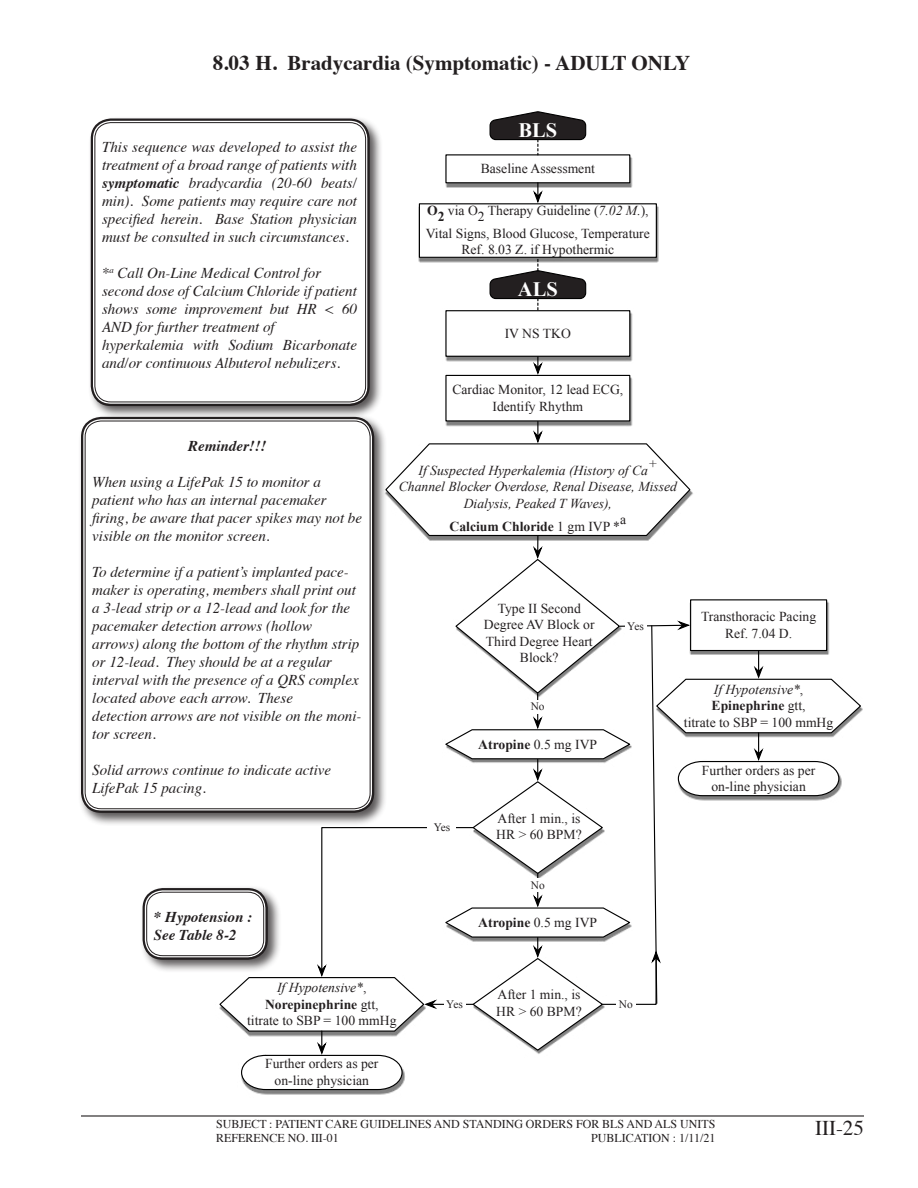
<style>
.page{position:relative;width:918px;height:1188px;background:#fff}
.page>*{position:absolute;margin:0;border:0;box-sizing:border-box;transform-origin:0 0}
.t1{font:700 21px "Times";color:#231f20}
.t2{font:21px "Times";color:#231f20}
.t3{font:700 20.55px "Times New Roman";color:#fff}
.t4{font:italic 15px/18px "Times";color:#231f20}
.t5{font:italic 700 15px/18px "Times";color:#231f20}
.t6{font:13.65px/16.5px "Times New Roman";color:#231f20;text-align:center}
.t7{font:italic 13.65px/23.4px "Times New Roman";color:#231f20}
.t8{font:700 13.65px "Times New Roman";color:#231f20}
.t9{font:12px/14.4px "Times";color:#231f20}
.t10{font:11.4px "Times New Roman";color:#231f20}
.s1{font-weight:700}
.s2{font-style:italic}
.s3{font-weight:700;font-style:normal}
.s4{font-style:normal}
.s5{font-weight:400}
</style>
<div class="page">
<hr style="left:81px;top:1115px;width:783px;height:2px;background:#231f20">
<img style="left:445px;top:154px;width:188px;height:34px">
<img style="left:418px;top:203px;width:241px;height:60px">
<img style="left:446px;top:374px;width:187px;height:48px">
<img style="left:445px;top:310px;width:188px;height:52px">
<img style="left:252px;top:1091px;width:143px;height:4px">
<div style="left:446px;top:155px;width:184px;height:28px;background:#fff"></div>
<div style="left:445px;top:154px;width:185px;height:29px;border:1px solid #000"></div>
<div style="left:419px;top:204px;width:237px;height:53px;background:#fff"></div>
<div style="left:419px;top:203px;width:238px;height:55px;border:1px solid #000"></div>
<div style="left:446px;top:375px;width:184px;height:46px;background:#fff"></div>
<div style="left:445px;top:375px;width:185px;height:47px;border:1px solid #000"></div>
<div style="left:446px;top:311px;width:184px;height:45px;background:#fff"></div>
<div style="left:445px;top:310px;width:185px;height:47px;border:1px solid #000"></div>
<svg style="left:489px;top:111px;width:98px;height:44px"></svg>
<svg style="left:489px;top:257px;width:98px;height:54px"></svg>
<svg style="left:532px;top:357px;width:12px;height:18px"></svg>
<svg style="left:532px;top:183px;width:12px;height:20px"></svg>
<svg style="left:219px;top:422px;width:643px;height:669px"></svg>
<div style="left:88px;top:116px;width:296px;height:304px;background:#231f20;opacity:.75"></div>
<div style="left:93px;top:121px;width:275px;height:283px;background:#fff;border-radius:18px"></div>
<div style="left:91px;top:118px;width:279px;height:288px;border:2px solid #231f20;border-radius:19px"></div>
<div style="left:94px;top:122px;width:272px;height:280px;border:1px solid #231f20;border-radius:16px"></div>
<div style="left:78px;top:414px;width:310px;height:412px;background:#231f20;opacity:.75"></div>
<div style="left:83px;top:419px;width:289px;height:392px;background:#fff;border-radius:18px"></div>
<div style="left:81px;top:417px;width:293px;height:396px;border:2px solid #231f20;border-radius:19px"></div>
<div style="left:85px;top:421px;width:286px;height:388px;border:1px solid #231f20;border-radius:16px"></div>
<div style="left:140px;top:885px;width:141px;height:89px;background:#231f20;opacity:.75"></div>
<div style="left:145px;top:890px;width:121px;height:68px;background:#fff;border-radius:18px"></div>
<div style="left:143px;top:888px;width:125px;height:72px;border:2px solid #231f20;border-radius:19px"></div>
<div style="left:146px;top:892px;width:118px;height:64px;border:1px solid #231f20;border-radius:16px"></div>
<h1 class="t1" style="left:213px;top:43px;width:479px">8.03 H. Bradycardia (Symptomatic) - ADULT ONLY</h1>
<p class="t4" style="left:102px;top:137px;width:257px;text-align:justify">This sequence was developed to assist the treatment of a broad range of patients with <span class="s1">symptomatic</span> bradycardia (20-60 beats/ min). Some patients may require care not specified herein. Base Station physician must be consulted in such circumstances.</p>
<p class="t4" style="left:102px;top:263px;width:256px">*<sup>a</sup> Call On-Line Medical Control for second dose of Calcium Chloride if patient shows some improvement but HR &lt; 60<br>AND for further treatment of hyperkalemia with Sodium Bicarbonate and/or continuous Albuterol nebulizers.</p>
<p class="t5" style="left:188px;top:435px;width:80px">Reminder!!!</p>
<p class="t4" style="left:92px;top:472px;width:271px">When using a LifePak 15 to monitor a patient who has an internal pacemaker firing, be aware that pacer spikes may not be visible on the monitor screen.</p>
<p class="t4" style="left:92px;top:562px;width:271px">To determine if a patient’s implanted pace&shy;maker is operating, members shall print out a 3-lead strip or a 12-lead and look for the pacemaker detection arrows (hollow arrows) along the bottom of the rhythm strip or 12-lead. They should be at a regular interval with the presence of a QRS complex located above each arrow. These<br>detection arrows are not visible on the moni&shy;tor screen.</p>
<p class="t4" style="left:92px;top:760px;width:241px">Solid arrows continue to indicate active<br>LifePak 15 pacing.</p>
<p class="t5" style="left:154px;top:906px;width:100px">* Hypotension :<br>See Table 8-2</p>
<h2 class="t3" style="left:519px;top:116px;width:40px">BLS</h2>
<p class="t6" style="left:481px;top:160px;width:116px">Baseline Assessment</p>
<p class="t6" style="left:426px;top:200px;width:226px;line-height:22.2px;text-align:left"><span class="s1">O2</span> via O2 Therapy Guideline (<span class="s2">7.02 M.</span>),<br>Vital Signs, Blood Glucose, Temperature</p>
<p class="t6" style="left:461px;top:241px;width:154px">Ref. 8.03 Z. if Hypothermic</p>
<h2 class="t3" style="left:518px;top:275px;width:41px">ALS</h2>
<p class="t6" style="left:505px;top:325px;width:68px">IV NS TKO</p>
<p class="t6" style="left:452px;top:381px;width:172px">Cardiac Monitor, 12 lead ECG,<br>Identify Rhythm</p>
<p class="t7" style="left:399px;top:451px;width:280px;text-indent:249px">+<br>Channel Blocker Overdose, Renal Disease, Missed</p>
<p class="t7" style="left:450px;top:491px;width:172px;text-align:center">Dialysis, Peaked T Waves),<br><span class="s3">Calcium Chloride</span> <span class="s4">1 gm IVP *</span></p>
<p class="t7" style="left:419px;top:458px;width:231px">If Suspected Hyperkalemia (History of Ca</p>
<p class="t6" style="left:620px;top:511px;width:8px">a</p>
<p class="t6" style="left:484px;top:600px;width:112px">Type II Second<br>Degree AV Block or<br>Third Degree Heart<br>Block?</p>
<p class="t10" style="left:627px;top:618px;width:18px">Yes</p>
<p class="t6" style="left:701px;top:608px;width:117px">Transthoracic Pacing<br>Ref. 7.04 D.</p>
<p class="t10" style="left:434px;top:820px;width:18px">Yes</p>
<p class="t10" style="left:531px;top:699px;width:15px">No</p>
<p class="t8" style="left:478px;top:735px;width:120px">Atropine <span class="s5">0.5 mg IVP</span></p>
<p class="t6" style="left:496px;top:810px;width:87px;text-align:left">After 1 min., is<br>HR &gt; 60 BPM?</p>
<p class="t10" style="left:531px;top:877px;width:15px">No</p>
<p class="t8" style="left:478px;top:913px;width:120px">Atropine <span class="s5">0.5 mg IVP</span></p>
<p class="t6" style="left:684px;top:681px;width:151px"><span class="s2">If Hypotensive*</span>,<br><span class="s1">Epinephrine</span> gtt,<br>titrate to SBP = 100 mmHg</p>
<p class="t6" style="left:702px;top:762px;width:115px">Further orders as per on-line physician</p>
<p class="t6" style="left:247px;top:979px;width:151px"><span class="s2">If Hypotensive*</span>,<br><span class="s1">Norepinephrine</span> gtt,<br>titrate to SBP = 100 mmHg</p>
<p class="t6" style="left:265px;top:1055px;width:115px">Further orders as per on-line physician</p>
<p class="t10" style="left:446px;top:997px;width:18px">Yes</p>
<p class="t6" style="left:496px;top:986px;width:87px;text-align:left">After 1 min., is<br>HR &gt; 60 BPM?</p>
<p class="t10" style="left:619px;top:997px;width:15px">No</p>
<p class="t9" style="left:216px;top:1116px;width:501px">SUBJECT : PATIENT CARE GUIDELINES AND STANDING ORDERS FOR BLS AND ALS UNITS<br>REFERENCE NO. III-01</p>
<p class="t9" style="left:591px;top:1130px;width:126px">PUBLICATION : 1/11/21</p>
<h1 class="t2" style="left:815px;top:1108px;width:50px">III-25</h1>
</div>
